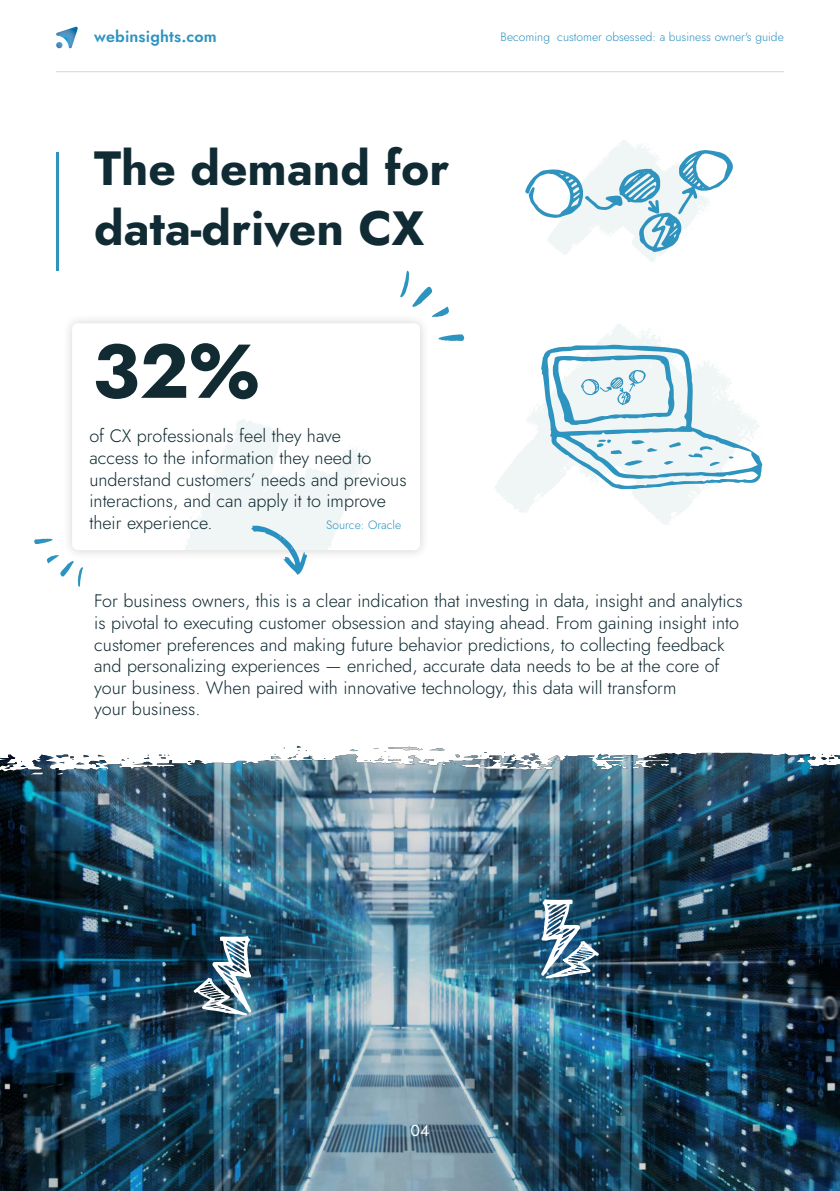
<style>
.page{position:relative;width:840px;height:1191px;background:#fff}
.page>*{position:absolute;margin:0;border:0;box-sizing:border-box;transform-origin:0 0}
.t1{font:700 76px "Jost";color:#122b33}
.t2{font:700 48px/60px "Jost";color:#102b33}
.t3{font:300 18px/21.6px "Jost";color:#102b32}
.t4{font:600 16px "Jost";letter-spacing:.015em;color:#2d93bf}
.t5{font:16px "Jost";color:#fff}
.t6{font:300 12px "Jost";color:#2d93bf}
.t7{font:300 12px "Jost";color:#2b93c0}
</style>
<div class="page">
<hr style="left:56px;top:71px;width:727px;height:1px;background:#122b33">
<svg style="left:56px;top:27px;width:22px;height:21px"></svg>
<img style="left:0;top:746px;width:839px;height:445px">
<svg style="left:438px;top:334px;width:26px;height:7px"></svg>
<svg style="left:400px;top:270px;width:49px;height:47px"></svg>
<hr style="left:56px;top:152px;width:3px;height:118px;background:#2d93bf">
<div style="left:62px;top:313px;width:367px;height:247px;background:#1d1d1b;opacity:.2"></div>
<div style="left:72px;top:323px;width:348px;height:227px;background:#fff;border-radius:6px"></div>
<svg style="left:495px;top:324px;width:267px;height:201px"></svg>
<svg style="left:34px;top:538px;width:19px;height:6px"></svg>
<svg style="left:47px;top:555px;width:36px;height:32px"></svg>
<img style="left:540px;top:899px;width:58px;height:79px">
<img style="left:193px;top:936px;width:58px;height:79px">
<svg style="left:525px;top:140px;width:208px;height:122px"></svg>
<svg style="left:180px;top:419px;width:189px;height:156px"></svg>
<p class="t4" style="left:94px;top:26px;width:124px">webinsights.com</p>
<h2 class="t2" style="left:94px;top:139px;width:356px">The demand for data-driven CX</h2>
<h1 class="t1" style="left:92px;top:319px;width:168px">32%</h1>
<p class="t3" style="left:89px;top:425px;width:318px">of CX professionals feel they have<br>access to the information they need to understand customers’ needs and previous interactions, and can apply it to improve their experience.</p>
<p class="t7" style="left:326px;top:516px;width:76px">Source: Oracle</p>
<p class="t6" style="left:500px;top:29px;width:284px">Becoming customer obsessed: a business owner's guide</p>
<p class="t3" style="left:94px;top:590px;width:649px">For business owners, this is a clear indication that investing in data, insight and analytics is pivotal to executing customer obsession and staying ahead. From gaining insight into customer preferences and making future behavior predictions, to collecting feedback and personalizing experiences — enriched, accurate data needs to be at the core of your business. When paired with innovative technology, this data will transform<br>your business.</p>
<p class="t5" style="left:410px;top:1119px;width:21px">04</p>
</div>
